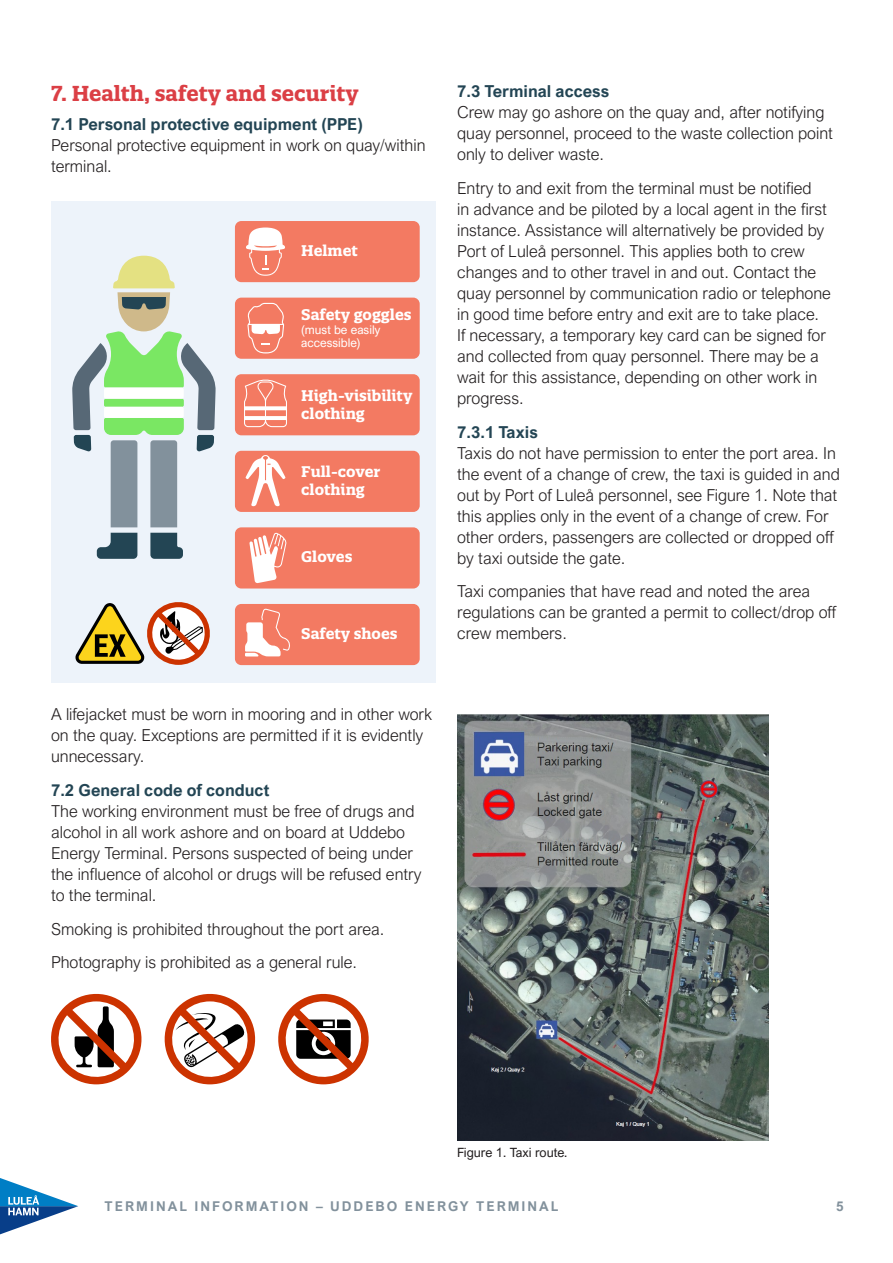
<style>
.page{position:relative;width:893px;height:1263px;background:#fff}
.page>*{position:absolute;margin:0;border:0;box-sizing:border-box;transform-origin:0 0}
.Rubrik{font:700 21px "Quatro Slab";color:#db3f45}
.Bröd{font:300 16.5px/21px "Arial Nova";color:#231f20}
.Mellanrubbe{font:700 16.5px "Arial Nova";color:#234554}
.t1{font:700 15px/18px "Quatro Slab";color:#fff}
.t2{font:700 13.5px "Arial Nova";letter-spacing:.15em;color:#82919c}
.t3{font:12.75px "Arial Nova";letter-spacing:-.005em;color:#231f20}
.t4{font:12px/13.5px "Arial Nova";color:#fff}
.s1{font-weight:700;color:#234554}
</style>
<div class="page">
<div style="left:51px;top:201px;width:385px;height:481px;background:#edf3fa"></div>
<div style="left:235px;top:221px;width:185px;height:61px;background:#f37a62;border-radius:6px"></div>
<svg style="left:246px;top:227px;width:39px;height:49px"></svg>
<div style="left:235px;top:374px;width:185px;height:61px;background:#f37a62;border-radius:6px"></div>
<svg style="left:244px;top:379px;width:43px;height:48px"></svg>
<div style="left:235px;top:451px;width:185px;height:61px;background:#f37a62;border-radius:6px"></div>
<svg style="left:245px;top:455px;width:41px;height:52px"></svg>
<div style="left:235px;top:604px;width:185px;height:61px;background:#f37a62;border-radius:6px"></div>
<svg style="left:245px;top:608px;width:45px;height:48px"></svg>
<div style="left:235px;top:298px;width:185px;height:61px;background:#f37a62;border-radius:6px"></div>
<svg style="left:247px;top:303px;width:37px;height:50px"></svg>
<div style="left:235px;top:527px;width:185px;height:61px;background:#f37a62;border-radius:6px"></div>
<svg style="left:249px;top:533px;width:38px;height:50px"></svg>
<svg style="left:150px;top:533px;width:33px;height:26px"></svg>
<svg style="left:97px;top:533px;width:40px;height:26px"></svg>
<svg style="left:72px;top:256px;width:144px;height:271px"></svg>
<svg style="left:75px;top:602px;width:135px;height:63px"></svg>
<svg style="left:51px;top:993px;width:91px;height:92px"></svg>
<svg style="left:164px;top:993px;width:92px;height:92px"></svg>
<svg style="left:278px;top:993px;width:91px;height:92px"></svg>
<img style="left:458px;top:715px;width:310px;height:425px">
<svg style="left:0;top:1178px;width:78px;height:56px"></svg>
<p class="Rubrik" style="left:51px;top:80px;width:309px">7. Health, safety and security</p>
<p class="Mellanrubbe" style="left:51px;top:115px;width:313px">7.1 Personal protective equipment (PPE)</p>
<p class="Bröd" style="left:51px;top:135px;width:376px">Personal protective equipment in work on quay/within terminal.</p>
<p class="t1" style="left:301px;top:242px;width:58px">Helmet</p>
<p class="t1" style="left:301px;top:305px;width:112px">Safety goggles</p>
<p class="t4" style="left:301px;top:323px;width:81px">(must be easily accessible)</p>
<p class="t1" style="left:301px;top:387px;width:113px">High-visibility clothing</p>
<p class="t1" style="left:301px;top:462px;width:81px">Full-cover clothing</p>
<p class="t1" style="left:301px;top:548px;width:53px">Gloves</p>
<p class="t1" style="left:301px;top:624px;width:98px">Safety shoes</p>
<p class="Bröd" style="left:457px;top:81px;width:377px"><span class="s1">7.3 Terminal access<br></span>Crew may go ashore on the quay and, after notifying quay personnel, proceed to the waste collection point only to deliver waste.</p>
<p class="Bröd" style="left:457px;top:177px;width:375px">Entry to and exit from the terminal must be notified<br>in advance and be piloted by a local agent in the first instance. Assistance will alternatively be provided by Port of Luleå personnel. This applies both to crew changes and to other travel in and out. Contact the quay personnel by communication radio or telephone in good time before entry and exit are to take place.<br>If necessary, a temporary key card can be signed for and collected from quay personnel. There may be a wait for this assistance, depending on other work in progress.</p>
<p class="Bröd" style="left:457px;top:421px;width:384px"><span class="s1">7.3.1 Taxis<br></span>Taxis do not have permission to enter the port area. In the event of a change of crew, the taxi is guided in and out by Port of Luleå personnel, see Figure 1. Note that this applies only in the event of a change of crew. For other orders, passengers are collected or dropped off by taxi outside the gate.</p>
<p class="Bröd" style="left:457px;top:581px;width:380px">Taxi companies that have read and noted the area regulations can be granted a permit to collect/drop off crew members.</p>
<p class="Bröd" style="left:51px;top:704px;width:383px">A lifejacket must be worn in mooring and in other work on the quay. Exceptions are permitted if it is evidently unnecessary.</p>
<p class="Mellanrubbe" style="left:51px;top:780px;width:220px">7.2 General code of conduct</p>
<p class="Bröd" style="left:51px;top:801px;width:372px">The working environment must be free of drugs and alcohol in all work ashore and on board at Uddebo Energy Terminal. Persons suspected of being under the influence of alcohol or drugs will be refused entry to the terminal.</p>
<p class="Bröd" style="left:51px;top:918px;width:335px">Smoking is prohibited throughout the port area.</p>
<p class="Bröd" style="left:51px;top:952px;width:307px">Photography is prohibited as a general rule.</p>
<p class="t3" style="left:457px;top:1145px;width:112px">Figure 1. Taxi route.</p>
<p class="t2" style="left:105px;top:1198px;width:455px">TERMINAL INFORMATION – UDDEBO ENERGY TERMINAL</p>
<p class="t2" style="left:836px;top:1198px;width:9px">5</p>
</div>
